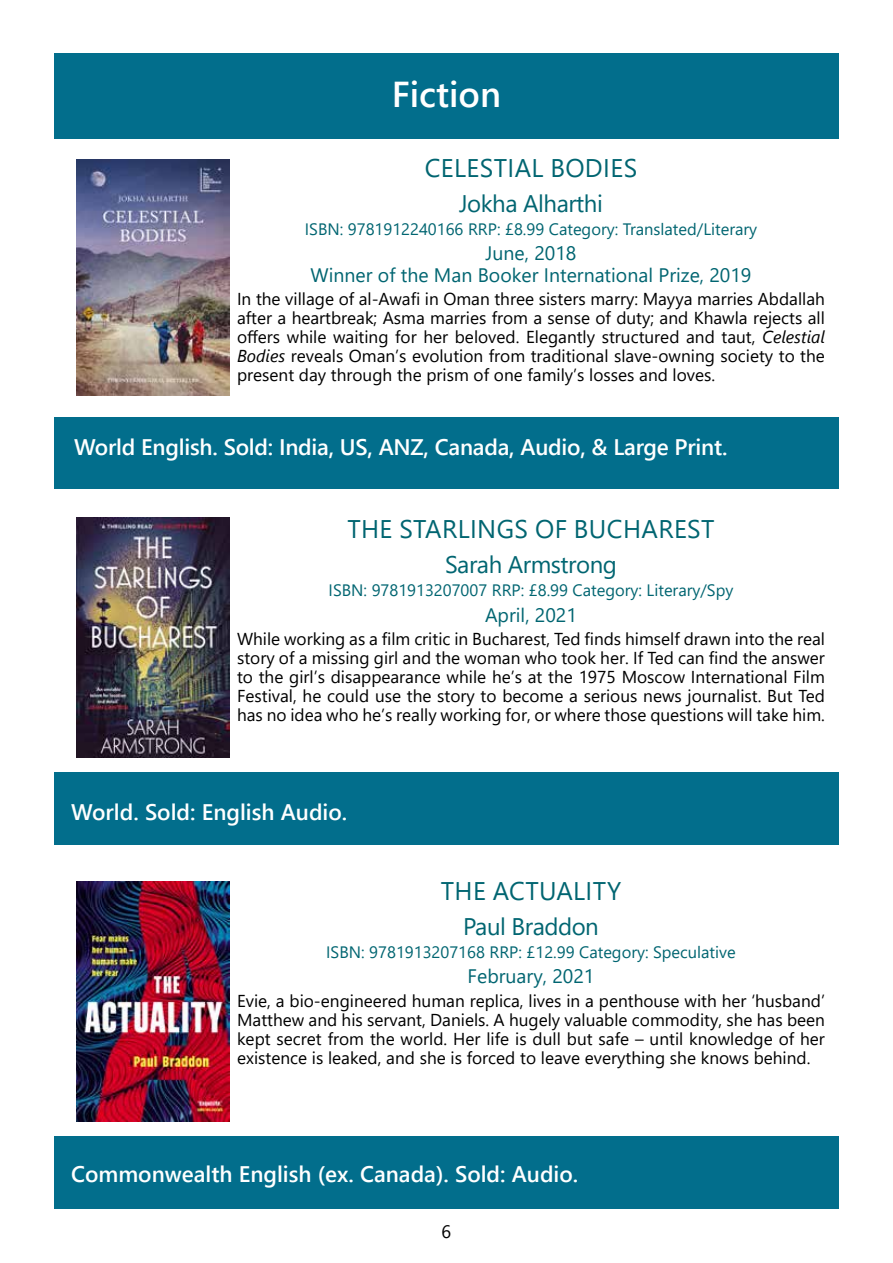
<style>
.page{position:relative;width:893px;height:1263px;background:#fff}
.page>*{position:absolute;margin:0;border:0;box-sizing:border-box;transform-origin:0 0}
.t1{font:600 36px "Segoe UI";color:#fff}
.t2{font:25.5px "Segoe UI";letter-spacing:.015em;color:#006571}
.t3{font:24px "Segoe UI";letter-spacing:-.02em;color:#006571}
.t4{font:600 22.5px "Segoe UI";color:#fff}
.t5{font:19.5px/21.5px "Segoe UI";color:#006571;text-align:center}
.t6{font:18px "Segoe UI";color:#000}
.t7{font:17.25px/18.9px "Segoe UI";color:#000;text-align:justify}
.t8{font:16.5px "Segoe UI";color:#006571}
.s1{font-style:italic}
</style>
<div class="page">
<div style="left:54px;top:54px;width:785px;height:85px;background:#026e8c"></div>
<img style="left:77px;top:159px;width:153px;height:237px">
<div style="left:54px;top:417px;width:785px;height:72px;background:#026e8c"></div>
<div style="left:54px;top:772px;width:785px;height:73px;background:#026e8c"></div>
<img style="left:77px;top:517px;width:153px;height:240px">
<div style="left:54px;top:1136px;width:785px;height:73px;background:#026e8c"></div>
<img style="left:77px;top:881px;width:153px;height:240px">
<h1 class="t1" style="left:392px;top:60px;width:111px">Fiction</h1>
<h2 class="t2" style="left:425px;top:143px;width:214px">CELESTIAL BODIES</h2>
<h3 class="t3" style="left:459px;top:181px;width:145px">Jokha Alharthi</h3>
<p class="t8" style="left:305px;top:213px;width:454px">ISBN: 9781912240166 RRP: £8.99 Category: Translated/Literary</p>
<p class="t5" style="left:311px;top:241px;width:442px">June, 2018<br>Winner of the Man Booker International Prize, 2019</p>
<p class="t7" style="left:237px;top:288px;width:589px">In the village of al-Awafi in Oman three sisters marry: Mayya marries Abdallah after a heartbreak; Asma marries from a sense of duty; and Khawla rejects all offers while waiting for her beloved. Elegantly structured and taut, <span class="s1">Celestial Bodies</span> reveals Oman’s evolution from traditional slave-owning society to the present day through the prism of one family’s losses and loves.</p>
<h3 class="t4" style="left:74px;top:426px;width:655px">World English. Sold: India, US, ANZ, Canada, Audio, &amp; Large Print.</h3>
<h2 class="t2" style="left:347px;top:505px;width:369px">THE STARLINGS OF BUCHAREST</h2>
<h3 class="t3" style="left:445px;top:542px;width:173px">Sarah Armstrong</h3>
<p class="t8" style="left:329px;top:574px;width:406px">ISBN: 9781913207007 RRP: £8.99 Category: Literary/Spy</p>
<p class="t5" style="left:485px;top:602px;width:93px">April, 2021</p>
<p class="t7" style="left:237px;top:628px;width:589px">While working as a film critic in Bucharest, Ted finds himself drawn into the real story of a missing girl and the woman who took her. If Ted can find the answer to the girl’s disappearance while he’s at the 1975 Moscow International Film Festival, he could use the story to become a serious news journalist. But Ted has no idea who he’s really working for, or where those questions will take him.</p>
<h3 class="t4" style="left:71px;top:791px;width:278px">World. Sold: English Audio.</h3>
<h2 class="t2" style="left:441px;top:866px;width:182px">THE ACTUALITY</h2>
<h3 class="t3" style="left:463px;top:904px;width:137px">Paul Braddon</h3>
<p class="t8" style="left:326px;top:936px;width:411px">ISBN: 9781913207168 RRP: £12.99 Category: Speculative</p>
<p class="t5" style="left:468px;top:964px;width:128px">February, 2021</p>
<p class="t7" style="left:237px;top:989px;width:589px">Evie, a bio-engineered human replica, lives in a penthouse with her ‘husband’ Matthew and his servant, Daniels. A hugely valuable commodity, she has been kept secret from the world. Her life is dull but safe – until knowledge of her existence is leaked, and she is forced to leave everything she knows behind.</p>
<h3 class="t4" style="left:71px;top:1153px;width:509px">Commonwealth English (ex. Canada). Sold: Audio.</h3>
<p class="t6" style="left:442px;top:1215px;width:11px">6</p>
</div>
